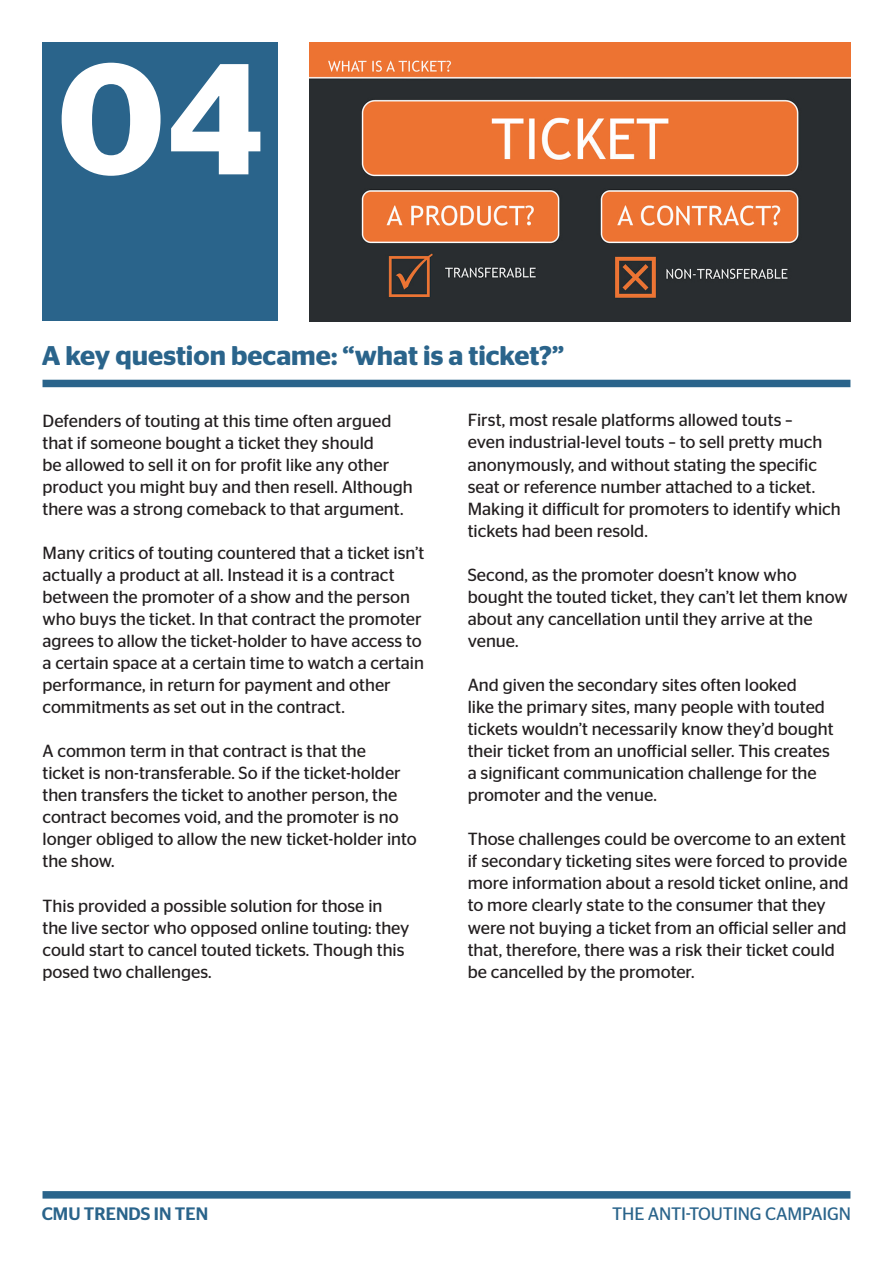
<style>
.page{position:relative;width:893px;height:1263px;background:#fff}
.page>*{position:absolute;margin:0;border:0;box-sizing:border-box;transform-origin:0 0}
.t1{font:600 157.5px "Stag Sans";color:#fff}
.t2{font:600 27px "Stag Sans";color:#2a648b}
.t3{font:18px "Stag Sans";letter-spacing:-.01em;color:#2a648b}
.t4{font:500 18px "Stag Sans";color:#2a648b}
.t5{font:17.55px/22px "Stag Sans";color:#231f20}
</style>
<div class="page">
<img style="left:310px;top:43px;width:540px;height:278px">
<div style="left:43px;top:43px;width:235px;height:278px;background:#2a648b"></div>
<div style="left:43px;top:380px;width:807px;height:7px;background:#2a648b"></div>
<div style="left:43px;top:1191px;width:807px;height:7px;background:#2a648b"></div>
<h1 class="t1" style="left:57px;top:28px;width:207px">04</h1>
<h2 class="t2" style="left:42px;top:340px;width:524px">A key question became: “what is a ticket?”</h2>
<p class="t5" style="left:43px;top:409px;width:372px">Defenders of touting at this time often argued that if someone bought a ticket they should<br>be allowed to sell it on for profit like any other product you might buy and then resell. Although there was a strong comeback to that argument.</p>
<p class="t5" style="left:43px;top:541px;width:383px">Many critics of touting countered that a ticket isn’t actually a product at all. Instead it is a contract between the promoter of a show and the person who buys the ticket. In that contract the promoter agrees to allow the ticket-holder to have access to a certain space at a certain time to watch a certain performance, in return for payment and other commitments as set out in the contract.</p>
<p class="t5" style="left:43px;top:740px;width:376px">A common term in that contract is that the<br>ticket is non-transferable. So if the ticket-holder then transfers the ticket to another person, the contract becomes void, and the promoter is no longer obliged to allow the new ticket-holder into the show.</p>
<p class="t5" style="left:43px;top:894px;width:369px">This provided a possible solution for those in the live sector who opposed online touting: they could start to cancel touted tickets. Though this posed two challenges.</p>
<p class="t5" style="left:468px;top:409px;width:374px">First, most resale platforms allowed touts –<br>even industrial-level touts – to sell pretty much anonymously, and without stating the specific seat or reference number attached to a ticket.<br>Making it difficult for promoters to identify which tickets had been resold.</p>
<p class="t5" style="left:468px;top:563px;width:382px">Second, as the promoter doesn’t know who bought the touted ticket, they can’t let them know about any cancellation until they arrive at the venue.</p>
<p class="t5" style="left:468px;top:674px;width:367px">And given the secondary sites often looked<br>like the primary sites, many people with touted tickets wouldn’t necessarily know they’d bought their ticket from an unofficial seller. This creates a significant communication challenge for the promoter and the venue.</p>
<p class="t5" style="left:468px;top:828px;width:382px">Those challenges could be overcome to an extent if secondary ticketing sites were forced to provide more information about a resold ticket online, and to more clearly state to the consumer that they were not buying a ticket from an official seller and that, therefore, there was a risk their ticket could be cancelled by the promoter.</p>
<p class="t4" style="left:42px;top:1204px;width:168px">CMU TRENDS IN TEN</p>
<p class="t3" style="left:612px;top:1204px;width:240px">THE ANTI-TOUTING CAMPAIGN</p>
</div>
